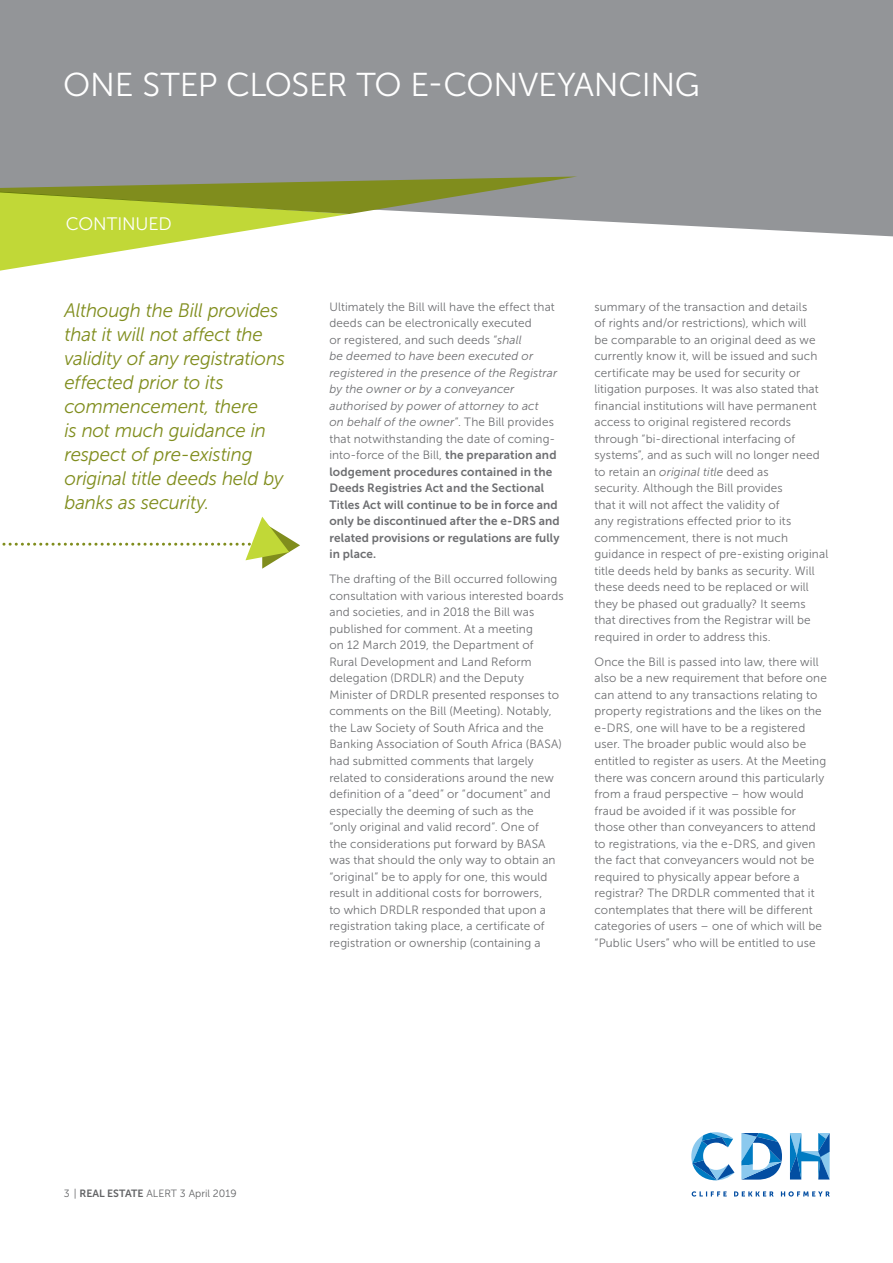
<style>
.page{position:relative;width:893px;height:1263px;background:#fff}
.page>*{position:absolute;margin:0;border:0;box-sizing:border-box;transform-origin:0 0}
.t1{font:33px "Museo Sans 300";letter-spacing:-.01em;color:#fff}
.t2{font:italic 19.5px/24px "Museo Sans 300";letter-spacing:-.01em;color:#808d1d;scale:.96 1}
.t3{font:18px "Museo Sans 300";letter-spacing:-.005em;color:#fff}
.t4{font:12px/16.5px "Museo Sans 300";letter-spacing:.01em;color:#6d6e71}
.t5{font:12px/16.5px "Museo Sans 700";letter-spacing:.01em;color:#6d6e71}
.t6{font:10.5px "Museo Sans 300";color:#636466}
.s1{font-style:italic}
.s2{font-family:"Museo Sans 700"}
</style>
<div class="page">
<div style="left:0;top:0;width:893px;height:237px;background:#939598"></div>
<svg style="left:0;top:174px;width:577px;height:97px"></svg>
<svg style="left:692px;top:1191px;width:138px;height:5px"></svg>
<svg style="left:790px;top:1133px;width:40px;height:46px"></svg>
<svg style="left:691px;top:1132px;width:43px;height:48px"></svg>
<svg style="left:741px;top:1133px;width:41px;height:46px"></svg>
<svg style="left:2px;top:517px;width:298px;height:52px"></svg>
<h1 class="t1" style="left:63px;top:66px;width:638px">ONE STEP CLOSER TO E-CONVEYANCING</h1>
<h3 class="t3" style="left:66px;top:214px;width:107px">CONTINUED</h3>
<h2 class="t2" style="left:65px;top:298px;width:231px">Although the Bill provides that it will not affect the validity of any registrations effected prior to its commencement, there<br>is not much guidance in respect of pre-existing original title deeds held by banks as security.</h2>
<p class="t4" style="left:329px;top:299px;width:229px">Ultimately the Bill will have the effect that deeds can be electronically executed<br>or registered, and such deeds “<span class="s1">shall<br>be deemed to have been executed or registered in the presence of the Registrar by the owner or by a conveyancer authorised by power of attorney to act<br>on behalf of the owner</span>”. The Bill provides that notwithstanding the date of coming&shy;into-force of the Bill, <span class="s2">the preparation and</span></p>
<p class="t5" style="left:329px;top:463px;width:232px">lodgement procedures contained in the Deeds Registries Act and the Sectional Titles Act will continue to be in force and only be discontinued after the e-DRS and related provisions or regulations are fully in place.</p>
<p class="t4" style="left:329px;top:571px;width:236px">The drafting of the Bill occurred following consultation with various interested boards and societies, and in 2018 the Bill was published for comment. At a meeting<br>on 12 March 2019, the Department of Rural Development and Land Reform delegation (DRDLR) and the Deputy Minister of DRDLR presented responses to comments on the Bill (Meeting). Notably, the Law Society of South Africa and the Banking Association of South Africa (BASA) had submitted comments that largely related to considerations around the new definition of a “deed” or “document” and especially the deeming of such as the “only original and valid record”. One of<br>the considerations put forward by BASA was that should the only way to obtain an “original” be to apply for one, this would result in additional costs for borrowers,<br>to which DRDLR responded that upon a registration taking place, a certificate of registration or ownership (containing a</p>
<p class="t4" style="left:594px;top:299px;width:235px">summary of the transaction and details<br>of rights and/or restrictions), which will<br>be comparable to an original deed as we currently know it, will be issued and such certificate may be used for security or litigation purposes. It was also stated that financial institutions will have permanent access to original registered records through “bi-directional interfacing of systems”, and as such will no longer need to retain an <span class="s1">original title</span> deed as<br>security. Although the Bill provides<br>that it will not affect the validity of<br>any registrations effected prior to its commencement, there is not much guidance in respect of pre-existing original title deeds held by banks as security. Will these deeds need to be replaced or will they be phased out gradually? It seems that directives from the Registrar will be required in order to address this.</p>
<p class="t4" style="left:594px;top:654px;width:234px">Once the Bill is passed into law, there will also be a new requirement that before one can attend to any transactions relating to property registrations and the likes on the e-DRS, one will have to be a registered user. The broader public would also be entitled to register as users. At the Meeting there was concern around this particularly from a fraud perspective – how would fraud be avoided if it was possible for those other than conveyancers to attend to registrations, via the e-DRS, and given the fact that conveyancers would not be required to physically appear before a registrar? The DRDLR commented that it contemplates that there will be different categories of users – one of which will be “Public Users” who will be entitled to use</p>
<p class="t6" style="left:64px;top:1188px;width:174px">3 | <span class="s2">REAL ESTATE</span> ALERT 3 April 2019</p>
</div>
